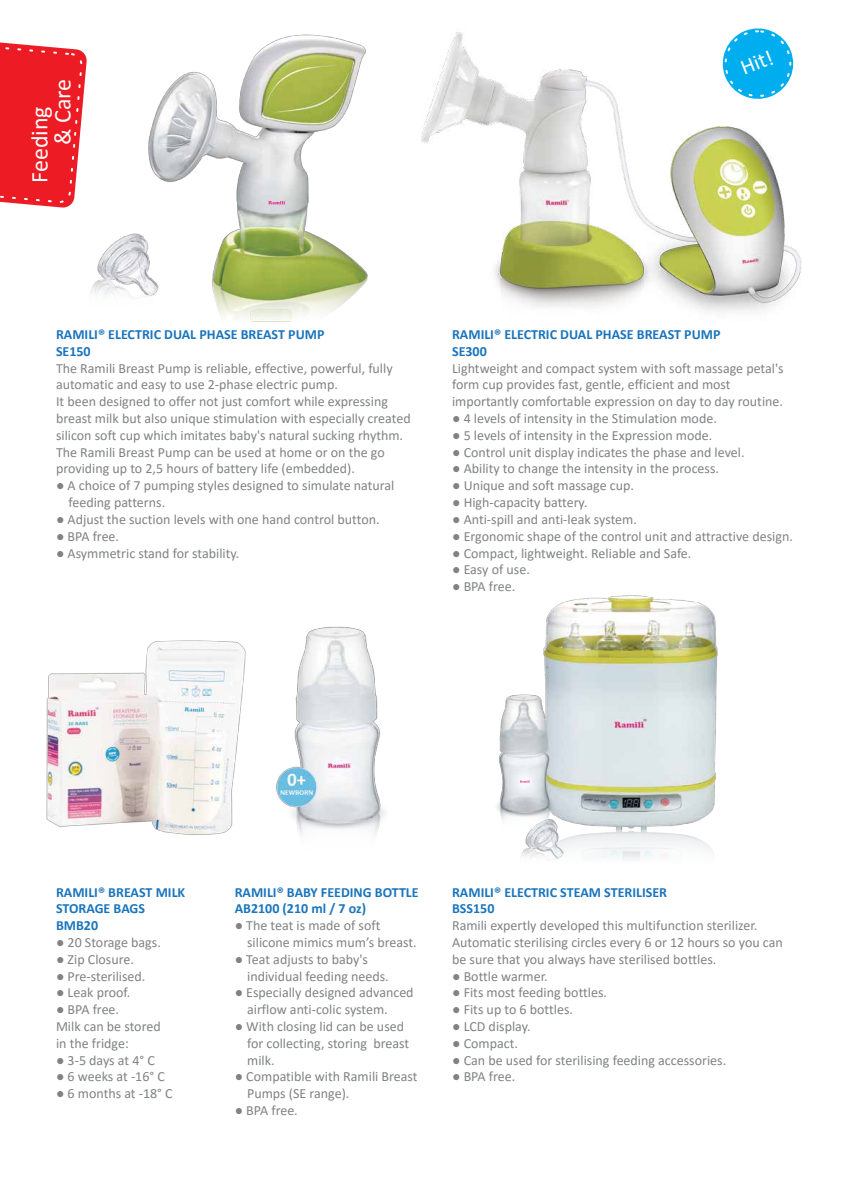
<style>
.page{position:relative;width:842px;height:1191px;background:#fff}
.page>*{position:absolute;margin:0;border:0;box-sizing:border-box;transform-origin:0 0}
.t1{font:24px/22.8px "Calibri";color:#fff}
.t2{font:22px "Calibri";color:#fff}
.t3{font:14px/16.8px "Calibri";color:#808284}
.t4{font:700 14px/16.8px "Calibri";color:#1b75bc}
</style>
<div class="page">
<svg style="left:0;top:42px;width:87px;height:166px;background:#ef353c"></svg>
<img style="left:421px;top:32px;width:381px;height:280px">
<img style="left:148px;top:34px;width:220px;height:288px">
<svg style="left:268px;top:200px;width:18px;height:4px"></svg>
<img style="left:90px;top:228px;width:75px;height:83px">
<svg style="left:718px;top:28px;width:80px;height:76px"></svg>
<img style="left:276px;top:626px;width:109px;height:210px">
<img style="left:46px;top:640px;width:200px;height:195px">
<img style="left:497px;top:595px;width:221px;height:264px">
<svg style="left:520px;top:780px;width:11px;height:2px"></svg>
<h1 class="t1" style="left:28px;top:145px;width:68px;text-indent:-38px;rotate:-90deg">Feeding<br>&amp; Care</h1>
<h2 class="t2" style="left:736px;top:54px;width:35px;rotate:-22deg">Hit!</h2>
<p class="t4" style="left:56px;top:325px;width:270px">RAMILI® ELECTRIC DUAL PHASE BREAST PUMP<br>SE150</p>
<p class="t3" style="left:56px;top:359px;width:356px">The Ramili Breast Pump is reliable, effective, powerful, fully automatic and easy to use 2-phase electric pump.<br>It been designed to offer not just comfort while expressing breast milk but also unique stimulation with especially created silicon soft cup which imitates baby's natural sucking rhythm.<br>The Ramili Breast Pump can be used at home or on the go providing up to 2,5 hours of battery life (embedded).</p>
<p class="t3" style="left:68px;top:477px;width:327px;text-indent:-12px">● A choice of 7 pumping styles designed to simulate natural feeding patterns.</p>
<p class="t3" style="left:56px;top:510px;width:325px">● Adjust the suction levels with one hand control button.</p>
<p class="t3" style="left:56px;top:527px;width:65px">● BPA free.</p>
<p class="t3" style="left:56px;top:544px;width:185px">● Asymmetric stand for stability.</p>
<p class="t4" style="left:452px;top:325px;width:270px">RAMILI® ELECTRIC DUAL PHASE BREAST PUMP<br>SE300</p>
<p class="t3" style="left:452px;top:359px;width:333px">Lightweight and compact system with soft massage petal's form cup provides fast, gentle, efficient and most importantly comfortable expression on day to day routine.</p>
<p class="t3" style="left:452px;top:409px;width:266px">● 4 levels of intensity in the Stimulation mode.</p>
<p class="t3" style="left:452px;top:426px;width:262px">● 5 levels of intensity in the Expression mode.</p>
<p class="t3" style="left:452px;top:443px;width:294px">● Control unit display indicates the phase and level.</p>
<p class="t3" style="left:452px;top:460px;width:268px">● Ability to change the intensity in the process.</p>
<p class="t3" style="left:452px;top:477px;width:183px">● Unique and soft massage cup.</p>
<p class="t3" style="left:452px;top:493px;width:137px">● High-capacity battery.</p>
<p class="t3" style="left:452px;top:510px;width:186px">● Anti-spill and anti-leak system.</p>
<p class="t3" style="left:452px;top:527px;width:342px">● Ergonomic shape of the control unit and attractive design.</p>
<p class="t3" style="left:452px;top:544px;width:241px">● Compact, lightweight. Reliable and Safe.</p>
<p class="t3" style="left:452px;top:561px;width:79px">● Easy of use.</p>
<p class="t3" style="left:452px;top:577px;width:65px">● BPA free.</p>
<p class="t4" style="left:56px;top:883px;width:131px">RAMILI® BREAST MILK<br>STORAGE BAGS<br>BMB20</p>
<p class="t3" style="left:56px;top:933px;width:106px">● 20 Storage bags.</p>
<p class="t3" style="left:56px;top:950px;width:79px">● Zip Closure.</p>
<p class="t3" style="left:56px;top:967px;width:91px">● Pre-sterilised.</p>
<p class="t3" style="left:56px;top:984px;width:76px">● Leak proof.</p>
<p class="t3" style="left:56px;top:1000px;width:106px">● BPA free.<br>Milk can be stored in the fridge:</p>
<p class="t3" style="left:56px;top:1051px;width:100px">● 3-5 days at 4° C</p>
<p class="t3" style="left:56px;top:1068px;width:110px">● 6 weeks at -16° C</p>
<p class="t3" style="left:56px;top:1084px;width:118px">● 6 months at -18° C</p>
<p class="t4" style="left:235px;top:883px;width:185px">RAMILI® BABY FEEDING BOTTLE<br>AB2100 (210 ml / 7 oz)</p>
<p class="t3" style="left:247px;top:916px;width:171px;text-indent:-12px">● The teat is made of soft silicone mimics mum’s breast.</p>
<p class="t3" style="left:247px;top:950px;width:143px;text-indent:-12px">● Teat adjusts to baby's individual feeding needs.</p>
<p class="t3" style="left:247px;top:984px;width:168px;text-indent:-12px">● Especially designed advanced airflow anti-colic system.</p>
<p class="t3" style="left:247px;top:1017px;width:163px;text-indent:-12px">● With closing lid can be used for collecting, storing breast milk.</p>
<p class="t3" style="left:247px;top:1068px;width:172px;text-indent:-12px">● Compatible with Ramili Breast<br>Pumps (SE range).</p>
<p class="t3" style="left:235px;top:1101px;width:65px">● BPA free.</p>
<p class="t4" style="left:452px;top:883px;width:217px">RAMILI® ELECTRIC STEAM STERILISER<br>BSS150</p>
<p class="t3" style="left:452px;top:916px;width:332px">Ramili expertly developed this multifunction sterilizer.<br>Automatic sterilising circles every 6 or 12 hours so you can be sure that you always have sterilised bottles.</p>
<p class="t3" style="left:452px;top:967px;width:97px">● Bottle warmer.</p>
<p class="t3" style="left:452px;top:984px;width:156px">● Fits most feeding bottles.</p>
<p class="t3" style="left:452px;top:1000px;width:122px">● Fits up to 6 bottles.</p>
<p class="t3" style="left:452px;top:1017px;width:80px">● LCD display.</p>
<p class="t3" style="left:452px;top:1034px;width:67px">● Compact.</p>
<p class="t3" style="left:452px;top:1051px;width:276px">● Can be used for sterilising feeding accessories.</p>
<p class="t3" style="left:452px;top:1068px;width:65px">● BPA free.</p>
</div>
